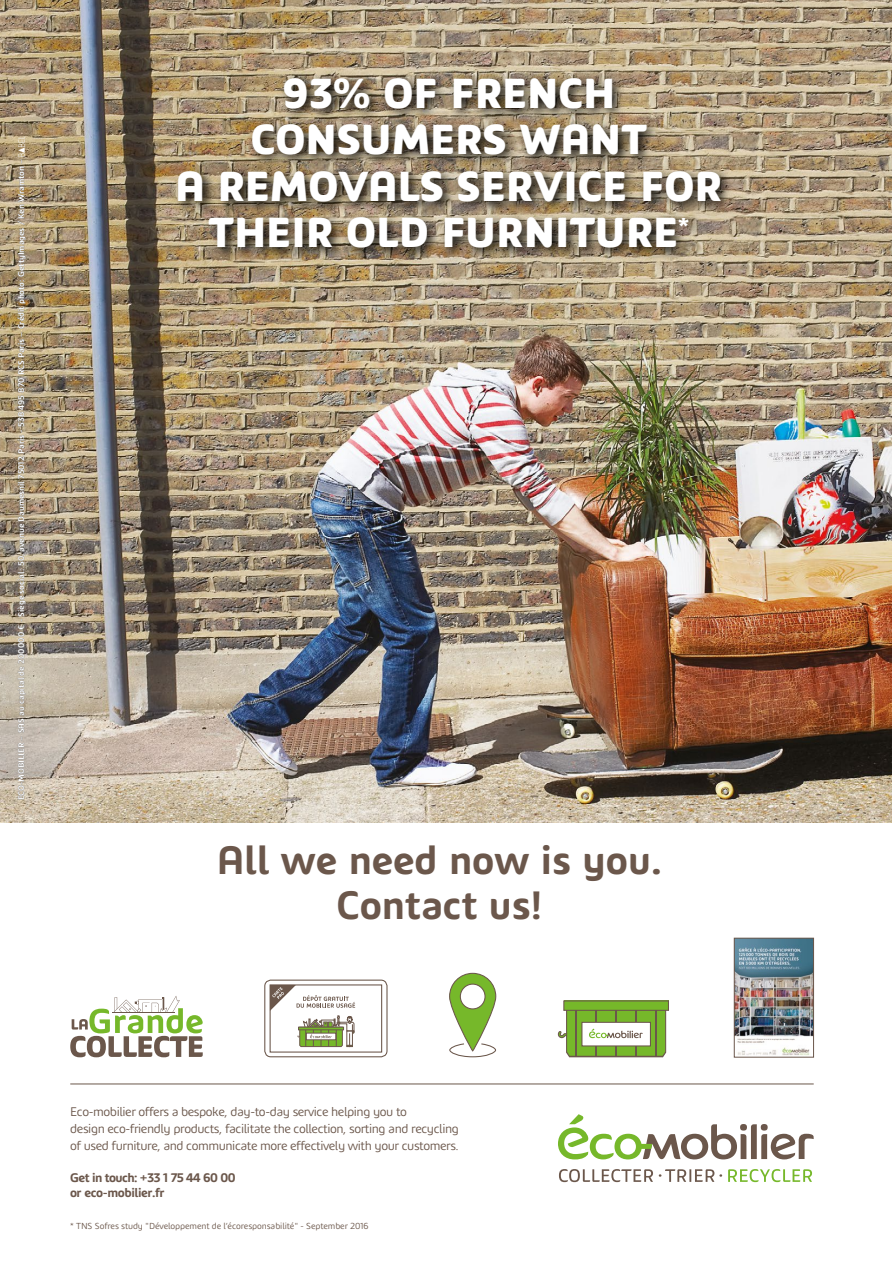
<style>
.page{position:relative;width:893px;height:1263px;background:#fff}
.page>*{position:absolute;margin:0;border:0;box-sizing:border-box;transform-origin:0 0}
.t1{font:800 47.85px/46.5px "Ecomob";color:#fff;text-align:center}
.t2{font:700 45px/45px "Ecomob";color:#6b574b;text-align:center}
.t3{font:800 27.9px "Ecomob";color:#fff}
.t4{font:14.25px/17.1px "Ecomob";letter-spacing:-.03em;color:#6b574b}
.t5{font:700 14.25px/15.1px "Ecomob";letter-spacing:-.045em;color:#6b574b}
.t6{font:9.9px "Ecomob";letter-spacing:-.01em;color:#6b574b}
.t7{font:700 9.6px "Ecomob";letter-spacing:-.01em;color:#fff}
</style>
<div class="page">
<img style="left:0;top:0;width:892px;height:822px">
<div style="left:264px;top:979px;width:124px;height:78px;border:1px solid #6b574b;border-radius:6px"></div>
<svg style="left:270px;top:985px;width:85px;height:62px"></svg>
<div style="left:298px;top:1027px;width:46px;height:3px;border:1px solid #6b574b"></div>
<svg style="left:70px;top:996px;width:133px;height:61px"></svg>
<svg style="left:449px;top:972px;width:48px;height:86px"></svg>
<img style="left:736px;top:940px;width:76px;height:115px">
<div style="left:734px;top:938px;width:80px;height:119px;border:1px solid #6b574b"></div>
<svg style="left:557px;top:1011px;width:109px;height:46px"></svg>
<div style="left:564px;top:1001px;width:104px;height:9px;background:#76b82a"></div>
<div style="left:563px;top:1000px;width:106px;height:11px;border:1px solid #6b574b"></div>
<div style="left:581px;top:1022px;width:70px;height:24px;border:1px solid #6b574b"></div>
<svg style="left:728px;top:1169px;width:84px;height:13px"></svg>
<svg style="left:659px;top:1169px;width:63px;height:13px"></svg>
<svg style="left:559px;top:1169px;width:94px;height:13px"></svg>
<svg style="left:558px;top:1114px;width:256px;height:46px"></svg>
<hr style="left:70px;top:1083px;width:744px;height:1px;background:#6b574b">
<svg style="left:18px;top:136px;width:7px;height:21px"></svg>
<img style="left:141px;top:60px;width:623px;height:361px">
<p class="t7" style="left:16px;top:800px;width:643px;rotate:-90deg">ECO-MOBILIER – SAS au capital de 200000 € - Siège social: 50, avenue Daumesnil 75012 Paris - 538 495 870 RCS Paris – Crédit photo : GettyImages / Ken Wramton –</p>
<h1 class="t1" style="left:176px;top:68px;width:547px">93% OF FRENCH<br>CONSUMERS WANT<br>A REMOVALS SERVICE FOR<br>THEIR OLD FURNITURE<sup>*</sup></h1>
<h3 class="t3" style="left:629px;top:220px;width:13px">*</h3>
<h2 class="t2" style="left:217px;top:836px;width:446px">All we need now is you.<br>Contact us!</h2>
<p class="t4" style="left:70px;top:1102px;width:390px">Eco-mobilier offers a bespoke, day-to-day service helping you to<br>design eco-friendly products, facilitate the collection, sorting and recycling of used furniture, and communicate more effectively with your customers.</p>
<p class="t5" style="left:70px;top:1170px;width:167px">Get in touch: +33 1 75 44 60 00 or eco-mobilier.fr</p>
<p class="t6" style="left:70px;top:1221px;width:300px">* TNS Sofres study "Développement de l’écoresponsabilité" - September 2016</p>
</div>
